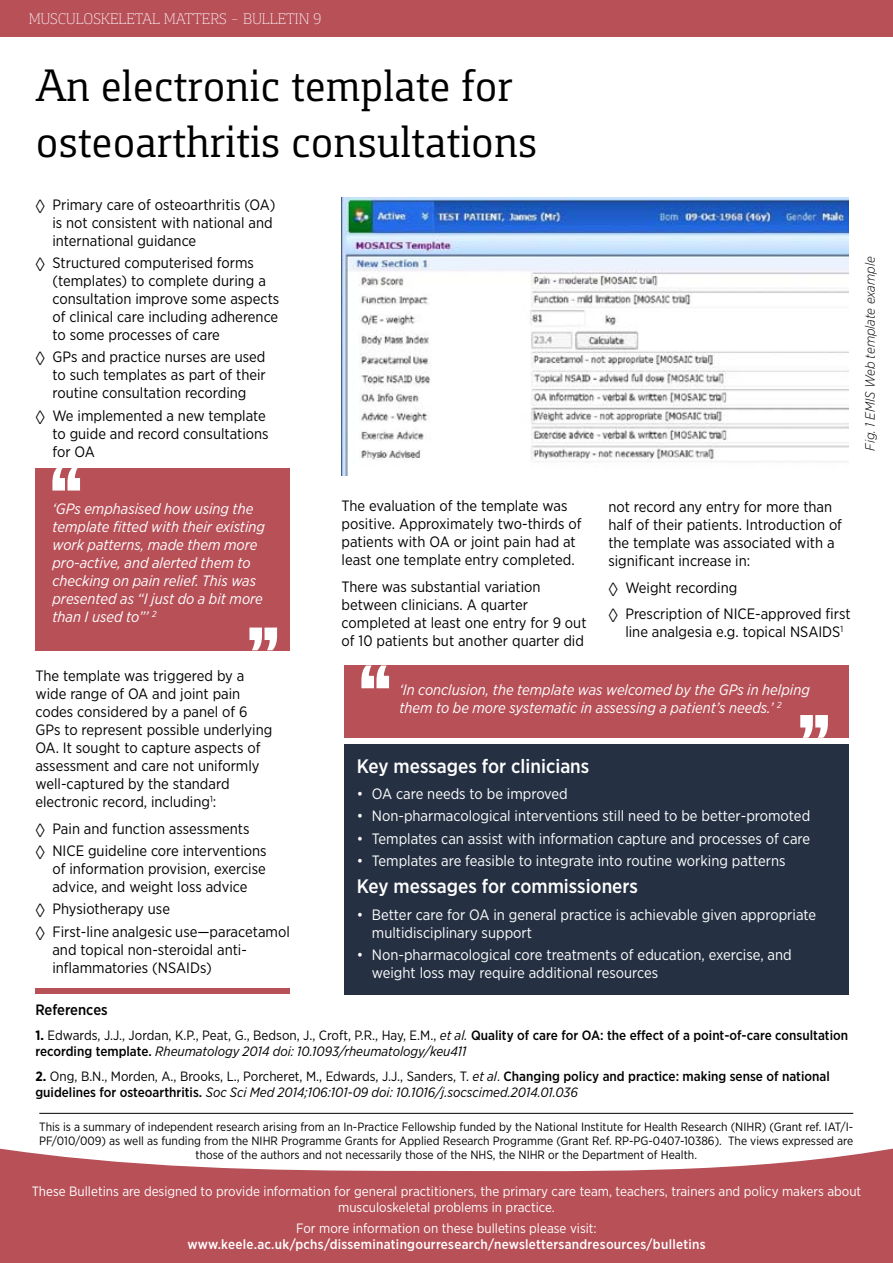
<style>
.page{position:relative;width:893px;height:1263px;background:#fff}
.page>*{position:absolute;margin:0;border:0;box-sizing:border-box;transform-origin:0 0}
.t1{font:46.5px/55.8px "Foral Pro";color:#000}
.t2{font:500 19.5px "Gotham Narrow";color:#fff}
.t3{font:300 15.6px "Foral Pro";color:#fff}
.t4{font:15px/18px "Gotham Narrow";color:#000}
.t5{font:15px/18px "Gotham Narrow";color:#fff}
.t6{font:italic 15px/18px "Gotham Narrow";color:#fff}
.t7{font:500 15px "Gotham Narrow";color:#000}
.t8{font:500 13.5px/16.2px "Gotham Narrow";color:#000}
.t9{font:13.5px/16.2px "Gotham Narrow";color:#fff;text-align:center}
.t10{font:500 13.5px "Gotham Narrow";letter-spacing:.02em;color:#fff}
.t11{font:italic 300 13.5px "Gotham Narrow";color:#000}
.t12{font:12px/14.4px "Gotham Narrow";color:#000;text-align:center}
.s1{font-weight:700}
.s2{font-weight:400}
.s3{font-weight:400;font-style:italic}
</style>
<div class="page">
<div style="left:35px;top:468px;width:255px;height:182px;background:#b85058"></div>
<img style="left:342px;top:198px;width:506px;height:277px">
<svg style="left:0;top:1148px;width:893px;height:115px;background:#c26a71"></svg>
<div style="left:0;top:0;width:893px;height:37px;background:#b85058"></div>
<div style="left:344px;top:744px;width:504px;height:250px;background:#253143"></div>
<hr style="left:39px;top:1113px;width:814px;height:1px;background:#000">
<div style="left:344px;top:665px;width:504px;height:73px;background:#b85058"></div>
<div style="left:35px;top:989px;width:255px;height:5px;background:#b85058"></div>
<svg style="left:249px;top:627px;width:28px;height:23px"></svg>
<svg style="left:800px;top:715px;width:28px;height:23px"></svg>
<svg style="left:52px;top:468px;width:28px;height:22px"></svg>
<svg style="left:361px;top:665px;width:28px;height:23px"></svg>
<p class="t3" style="left:29px;top:10px;width:294px">MUSCULOSKELETAL MATTERS – BULLETIN 9</p>
<h1 class="t1" style="left:36px;top:57px;width:503px">An electronic template for osteoarthritis consultations</h1>
<p class="t4" style="left:52px;top:195px;width:225px;text-indent:-17px">◊ Primary care of osteoarthritis (OA) is not consistent with national and international guidance</p>
<p class="t4" style="left:52px;top:254px;width:228px;text-indent:-17px">◊ Structured computerised forms (templates) to complete during a consultation improve some aspects of clinical care including adherence to some processes of care</p>
<p class="t4" style="left:52px;top:348px;width:215px;text-align:justify;text-indent:-17px">◊ GPs and practice nurses are used to such templates as part of their routine consultation recording</p>
<p class="t4" style="left:52px;top:406px;width:218px;text-indent:-17px">◊ We implemented a new template to guide and record consultations for OA</p>
<p class="t11" style="left:862px;top:451px;width:196px;rotate:-90deg">Fig. 1 EMIS Web template example</p>
<p class="t6" style="left:52px;top:499px;width:214px">‘GPs emphasised how using the template fitted with their existing work patterns, made them more pro-active, and alerted them to checking on pain relief. This was presented as “I just do a bit more than I used to”’ <sup>2</sup></p>
<p class="t4" style="left:35px;top:667px;width:238px">The template was triggered by a wide range of OA and joint pain codes considered by a panel of 6<br>GPs to represent possible underlying<br>OA. It sought to capture aspects of assessment and care not uniformly well-captured by the standard electronic record, including<sup>1</sup>:</p>
<p class="t4" style="left:35px;top:817px;width:233px;line-height:22.2px">◊ Pain and function assessments<br>◊ NICE guideline core interventions</p>
<p class="t4" style="left:52px;top:859px;width:215px">of information provision, exercise advice, and weight loss advice</p>
<p class="t4" style="left:35px;top:897px;width:256px;line-height:22.2px">◊ Physiotherapy use<br>◊ First-line analgesic use—paracetamol</p>
<p class="t4" style="left:52px;top:940px;width:196px">and topical non-steroidal anti&shy;inflammatories (NSAIDs)</p>
<p class="t4" style="left:342px;top:497px;width:241px">The evaluation of the template was positive. Approximately two-thirds of patients with OA or joint pain had at least one template entry completed.</p>
<p class="t4" style="left:342px;top:577px;width:246px">There was substantial variation between clinicians. A quarter completed at least one entry for 9 out of 10 patients but another quarter did</p>
<p class="t4" style="left:608px;top:498px;width:235px">not record any entry for more than half of their patients. Introduction of the template was associated with a significant increase in:</p>
<p class="t4" style="left:608px;top:574px;width:244px;line-height:26.5px">◊ Weight recording<br>◊ Prescription of NICE-approved first</p>
<p class="t4" style="left:625px;top:623px;width:219px">line analgesia e.g. topical NSAIDS<sup>1</sup></p>
<p class="t6" style="left:399px;top:680px;width:412px">‘In conclusion, the template was welcomed by the GPs in helping them to be more systematic in assessing a patient’s needs.’ <sup>2</sup></p>
<h2 class="t2" style="left:357px;top:753px;width:234px">Key messages for clinicians</h2>
<p class="t5" style="left:357px;top:784px;width:212px">• OA care needs to be improved</p>
<p class="t5" style="left:357px;top:807px;width:455px">• Non-pharmacological interventions still need to be better-promoted</p>
<p class="t5" style="left:357px;top:829px;width:455px">• Templates can assist with information capture and processes of care</p>
<p class="t5" style="left:357px;top:851px;width:430px">• Templates are feasible to integrate into routine working patterns</p>
<h2 class="t2" style="left:357px;top:874px;width:283px">Key messages for commissioners</h2>
<p class="t5" style="left:372px;top:905px;width:446px;text-indent:-15px">• Better care for OA in general practice is achievable given appropriate multidisciplinary support</p>
<p class="t5" style="left:372px;top:946px;width:421px;text-indent:-15px">• Non-pharmacological core treatments of education, exercise, and weight loss may require additional resources</p>
<p class="t7" style="left:35px;top:1000px;width:74px">References</p>
<p class="t8" style="left:35px;top:1027px;width:814px"><span class="s1">1.</span> <span class="s2">Edwards, J.J., Jordan, K.P., Peat, G., Bedson, J., Croft, P.R., Hay, E.M.,</span> <span class="s3">et al.</span> Quality of care for OA: the effect of a point-of-care consultation recording template. <span class="s3">Rheumatology 2014 doi: 10.1093/rheumatology/keu411</span></p>
<p class="t8" style="left:35px;top:1068px;width:796px"><span class="s1">2.</span> <span class="s2">Ong, B.N., Morden, A., Brooks, L., Porcheret, M., Edwards, J.J., Sanders, T.</span> <span class="s3">et al</span><span class="s2">.</span> Changing policy and practice: making sense of national guidelines for osteoarthritis. <span class="s3">Soc Sci Med 2014;106:101-09 doi: 10.1016/j.socscimed.2014.01.036</span></p>
<p class="t12" style="left:39px;top:1119px;width:816px">This is a summary of independent research arising from an In-Practice Fellowship funded by the National Institute for Health Research (NIHR) (Grant ref. IAT/I-<br>PF/010/009) as well as funding from the NIHR Programme Grants for Applied Research Programme (Grant Ref. RP-PG-0407-10386). The views expressed are those of the authors and not necessarily those of the NHS, the NIHR or the Department of Health.</p>
<p class="t9" style="left:32px;top:1183px;width:831px">These Bulletins are designed to provide information for general practitioners, the primary care team, teachers, trainers and policy makers about musculoskeletal problems in practice.</p>
<p class="t9" style="left:296px;top:1220px;width:302px">For more information on these bulletins please visit:</p>
<p class="t10" style="left:187px;top:1236px;width:520px">www.keele.ac.uk/pchs/disseminatingourresearch/newslettersandresources/bulletins</p>
</div>
